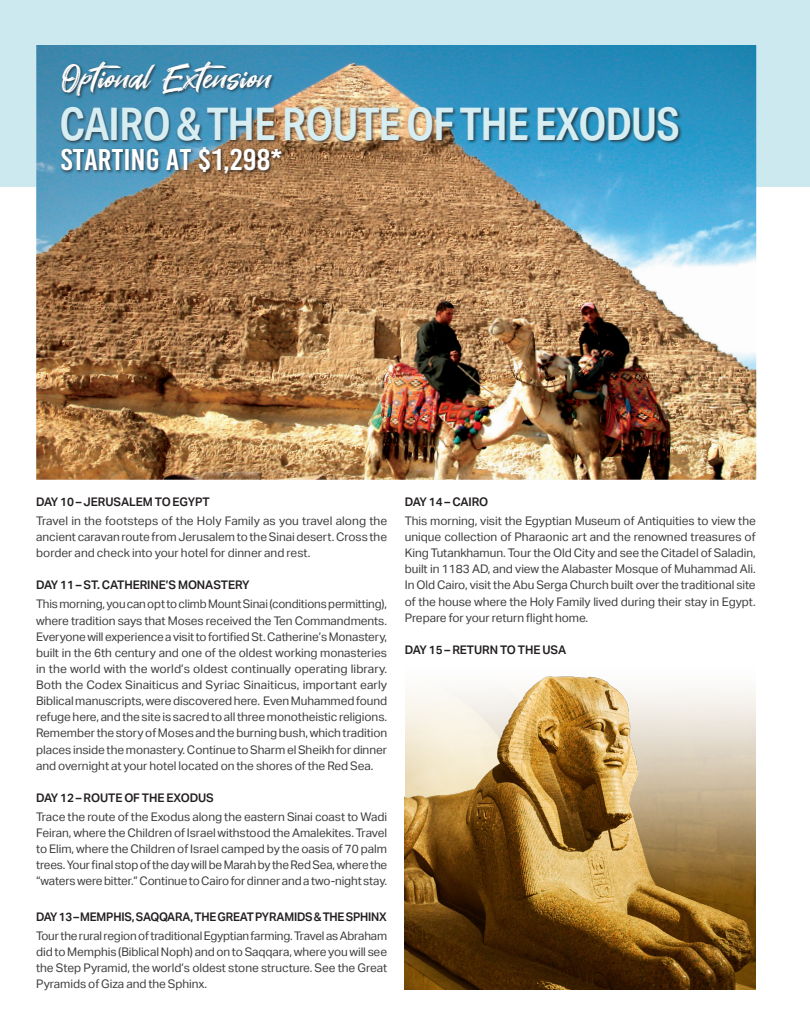
<style>
.page{position:relative;width:810px;height:1035px;background:#fff}
.page>*{position:absolute;margin:0;border:0;box-sizing:border-box;transform-origin:0 0}
.t1{font:600 45px "Aktiv Grotesk Cd";letter-spacing:-.02em;color:#d6edf2}
.t2{font:37.5px "Great Sejagad";color:#fff}
.t3{font:30px "Bebas Kai";color:#fff;scale:1.1 1}
.t4{font:11.88px/16.1px "Aktiv Grotesk";letter-spacing:-.005em;color:#3e3e3f;text-align:justify}
.t5{font:600 11.88px "Aktiv Grotesk";letter-spacing:-.015em;color:#231f20}
.t6{font:600 11.88px "Aktiv Grotesk";letter-spacing:-.015em;color:#231f20;scale:.96 1}
</style>
<div class="page">
<div style="left:0;top:0;width:810px;height:186px;background:#cbe9ef"></div>
<img style="left:36px;top:45px;width:720px;height:435px">
<div style="left:60px;top:146px;width:226px;height:32px;background:#231f20;opacity:.75"></div>
<div style="left:60px;top:106px;width:623px;height:39px;background:#231f20;opacity:.75"></div>
<img style="left:405px;top:676px;width:351px;height:314px">
<div style="left:61px;top:60px;width:216px;height:41px;background:#231f20;opacity:.75"></div>
<h2 class="t2" style="left:62px;top:57px;width:211px">Optional Extension</h2>
<h1 class="t1" style="left:60px;top:98px;width:622px">CAIRO &amp; THE ROUTE OF THE EXODUS</h1>
<h3 class="t3" style="left:61px;top:143px;width:203px">STARTING AT $1,298*</h3>
<p class="t5" style="left:36px;top:495px;width:175px">DAY 10 – JERUSALEM TO EGYPT</p>
<p class="t4" style="left:36px;top:513px;width:353px">Travel in the footsteps of the Holy Family as you travel along the ancient caravan route from Jerusalem to the Sinai desert. Cross the border and check into your hotel for dinner and rest.</p>
<p class="t5" style="left:36px;top:578px;width:215px">DAY 11 – ST. CATHERINE’S MONASTERY</p>
<p class="t4" style="left:36px;top:596px;width:353px">This morning, you can opt to climb Mount Sinai (conditions permitting), where tradition says that Moses received the Ten Commandments.<br>Everyone will experience a visit to fortified St. Catherine’s Monastery, built in the 6th century and one of the oldest working monasteries in the world with the world’s oldest continually operating library.<br>Both the Codex Sinaiticus and Syriac Sinaiticus, important early Biblical manuscripts, were discovered here. Even Muhammed found refuge here, and the site is sacred to all three monotheistic religions.<br>Remember the story of Moses and the burning bush, which tradition places inside the monastery. Continue to Sharm el Sheikh for dinner and overnight at your hotel located on the shores of the Red Sea.</p>
<p class="t5" style="left:36px;top:791px;width:179px">DAY 12 – ROUTE OF THE EXODUS</p>
<p class="t4" style="left:36px;top:809px;width:353px">Trace the route of the Exodus along the eastern Sinai coast to Wadi Feiran, where the Children of Israel withstood the Amalekites. Travel to Elim, where the Children of Israel camped by the oasis of 70 palm trees. Your final stop of the day will be Marah by the Red Sea, where the “waters were bitter.” Continue to Cairo for dinner and a two-night stay.</p>
<p class="t6" style="left:36px;top:910px;width:367px">DAY 13 – MEMPHIS, SAQQARA, THE GREAT PYRAMIDS &amp; THE SPHINX</p>
<p class="t4" style="left:36px;top:928px;width:353px">Tour the rural region of traditional Egyptian farming. Travel as Abraham did to Memphis (Biblical Noph) and on to Saqqara, where you will see the Step Pyramid, the world’s oldest stone structure. See the Great Pyramids of Giza and the Sphinx.</p>
<p class="t5" style="left:405px;top:495px;width:85px">DAY 14 – CAIRO</p>
<p class="t4" style="left:405px;top:513px;width:353px">This morning, visit the Egyptian Museum of Antiquities to view the unique collection of Pharaonic art and the renowned treasures of King Tutankhamun. Tour the Old City and see the Citadel of Saladin, built in 1183 AD, and view the Alabaster Mosque of Muhammad Ali.<br>In Old Cairo, visit the Abu Serga Church built over the traditional site of the house where the Holy Family lived during their stay in Egypt.<br>Prepare for your return flight home.</p>
<p class="t5" style="left:405px;top:643px;width:163px">DAY 15 – RETURN TO THE USA</p>
</div>
